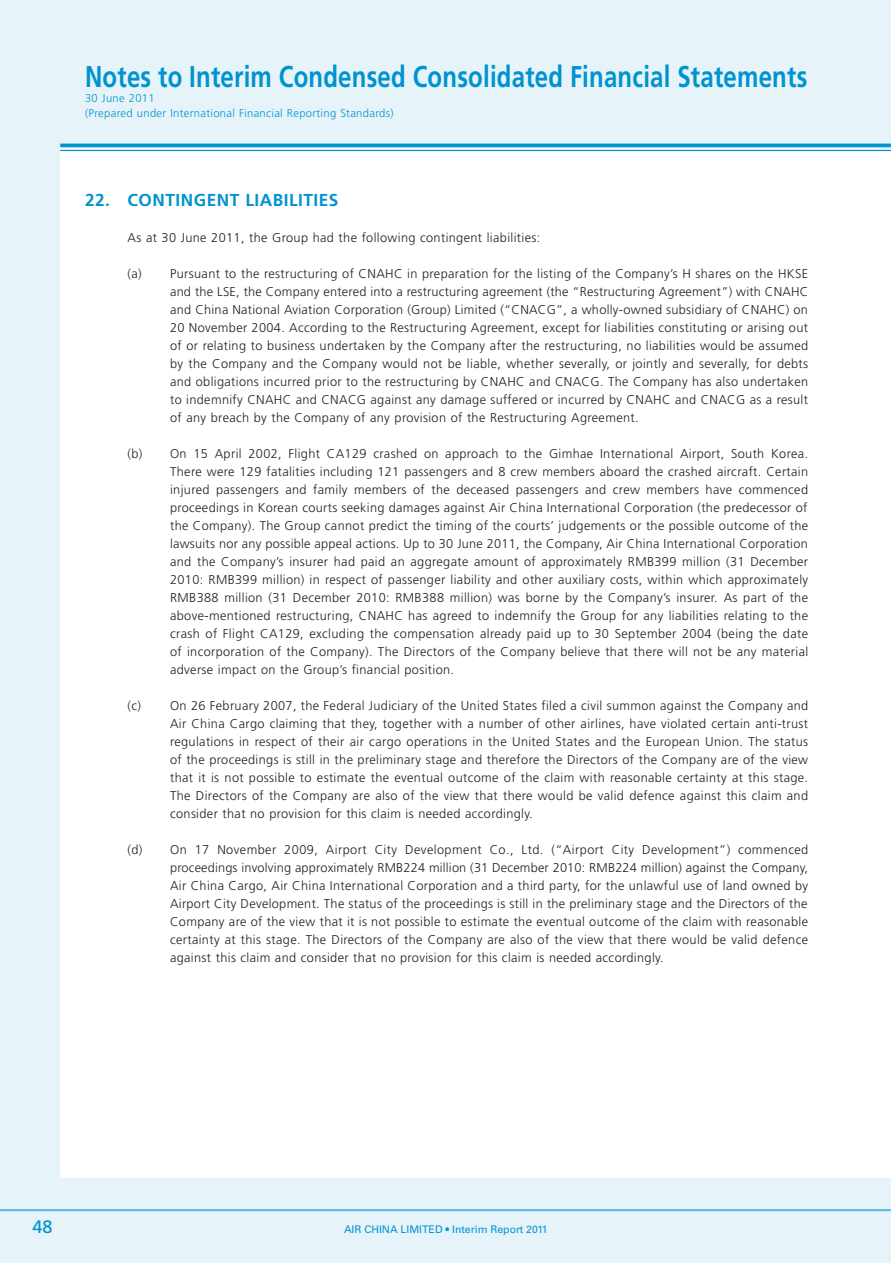
<style>
.page{position:relative;width:893px;height:1263px;background:#fff}
.page>*{position:absolute;margin:0;border:0;box-sizing:border-box;transform-origin:0 0}
.t1{font:700 30px "Frutiger LT Std";letter-spacing:.01em;color:#0093d0;scale:.8 1}
.t2{font:18px "Frutiger LT Std";color:#0093d0}
.t3{font:700 17.25px "Frutiger LT Std";letter-spacing:.03em;color:#0093d0}
.t4{font:300 12.75px/18px "Frutiger LT Std";letter-spacing:.03em;color:#231f20;text-align:justify}
.t5{font:300 11.25px/15px "Frutiger LT Std";letter-spacing:.03em;color:#0093d0}
.t6{font:10.5px "Univers LT Std";color:#0093d0}
</style>
<div class="page">
<div style="left:0;top:0;width:891px;height:1263px;background:#e6f4fa"></div>
<div style="left:60px;top:145px;width:831px;height:1033px;background:#fff"></div>
<hr style="left:60px;top:144px;width:831px;height:3px;background:#0093d0">
<hr style="left:60px;top:150px;width:831px;height:1px;background:#0093d0">
<h1 class="t1" style="left:85px;top:59px;width:904px">Notes to Interim Condensed Consolidated Financial Statements</h1>
<p class="t5" style="left:85px;top:90px;width:310px">30 June 2011<br>(Prepared under International Financial Reporting Standards)</p>
<h3 class="t3" style="left:85px;top:190px;width:255px">22. CONTINGENT LIABILITIES</h3>
<p class="t4" style="left:128px;top:228px;width:414px">As at 30 June 2011, the Group had the following contingent liabilities:</p>
<p class="t4" style="left:170px;top:264px;width:640px;text-indent:-43px">(a) Pursuant to the restructuring of CNAHC in preparation for the listing of the Company’s H shares on the HKSE and the LSE, the Company entered into a restructuring agreement (the “Restructuring Agreement”) with CNAHC and China National Aviation Corporation (Group) Limited (“CNACG”, a wholly-owned subsidiary of CNAHC) on 20 November 2004. According to the Restructuring Agreement, except for liabilities constituting or arising out of or relating to business undertaken by the Company after the restructuring, no liabilities would be assumed by the Company and the Company would not be liable, whether severally, or jointly and severally, for debts and obligations incurred prior to the restructuring by CNAHC and CNACG. The Company has also undertaken to indemnify CNAHC and CNACG against any damage suffered or incurred by CNAHC and CNACG as a result of any breach by the Company of any provision of the Restructuring Agreement.</p>
<p class="t4" style="left:170px;top:444px;width:640px;text-indent:-43px">(b) On 15 April 2002, Flight CA129 crashed on approach to the Gimhae International Airport, South Korea.<br>There were 129 fatalities including 121 passengers and 8 crew members aboard the crashed aircraft. Certain injured passengers and family members of the deceased passengers and crew members have commenced proceedings in Korean courts seeking damages against Air China International Corporation (the predecessor of the Company). The Group cannot predict the timing of the courts’ judgements or the possible outcome of the lawsuits nor any possible appeal actions. Up to 30 June 2011, the Company, Air China International Corporation and the Company’s insurer had paid an aggregate amount of approximately RMB399 million (31 December 2010: RMB399 million) in respect of passenger liability and other auxiliary costs, within which approximately RMB388 million (31 December 2010: RMB388 million) was borne by the Company’s insurer. As part of the above-mentioned restructuring, CNAHC has agreed to indemnify the Group for any liabilities relating to the crash of Flight CA129, excluding the compensation already paid up to 30 September 2004 (being the date of incorporation of the Company). The Directors of the Company believe that there will not be any material adverse impact on the Group’s financial position.</p>
<p class="t4" style="left:170px;top:697px;width:640px;text-indent:-43px">(c) On 26 February 2007, the Federal Judiciary of the United States filed a civil summon against the Company and Air China Cargo claiming that they, together with a number of other airlines, have violated certain anti-trust regulations in respect of their air cargo operations in the United States and the European Union. The status of the proceedings is still in the preliminary stage and therefore the Directors of the Company are of the view that it is not possible to estimate the eventual outcome of the claim with reasonable certainty at this stage.<br>The Directors of the Company are also of the view that there would be valid defence against this claim and consider that no provision for this claim is needed accordingly.</p>
<p class="t4" style="left:170px;top:841px;width:640px;text-indent:-43px">(d) On 17 November 2009, Airport City Development Co., Ltd. (“Airport City Development”) commenced proceedings involving approximately RMB224 million (31 December 2010: RMB224 million) against the Company, Air China Cargo, Air China International Corporation and a third party, for the unlawful use of land owned by Airport City Development. The status of the proceedings is still in the preliminary stage and the Directors of the Company are of the view that it is not possible to estimate the eventual outcome of the claim with reasonable certainty at this stage. The Directors of the Company are also of the view that there would be valid defence against this claim and consider that no provision for this claim is needed accordingly.</p>
<h2 class="t2" style="left:33px;top:1216px;width:22px">48</h2>
<p class="t6" style="left:344px;top:1223px;width:205px">Air China Limited • Interim Report 2011</p>
</div>
